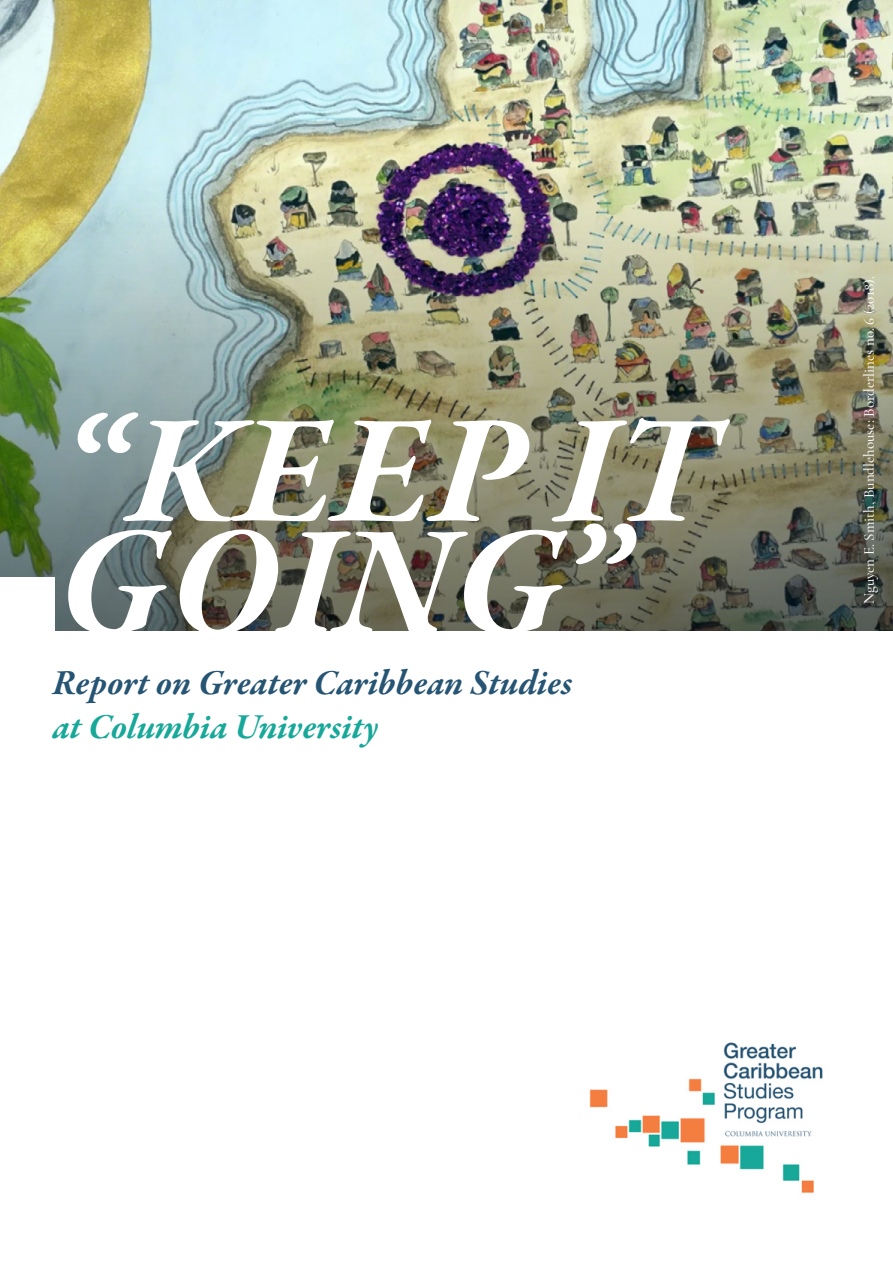
<style>
.page{position:relative;width:893px;height:1263px;background:#fff}
.page>*{position:absolute;margin:0;border:0;box-sizing:border-box;transform-origin:0 0}
.t1{font:italic 700 157.5px/111px "Garamond Premr Pro";color:#fff}
.t2{font:italic 700 36px "Garamond Premr Pro";color:#265473}
.t3{font:italic 700 36px "Garamond Premr Pro";letter-spacing:-.01em;color:#17a899}
.t4{font:500 15px "Cormorant Garamond";color:#fff}
</style>
<div class="page">
<img style="left:0;top:9px;width:893px;height:622px">
<img style="left:589px;top:1042px;width:234px;height:151px">
<div style="left:0;top:577px;width:54px;height:54px;background:#fff"></div>
<h1 class="t1" style="left:57px;top:424px;width:662px">“KEEP IT<br>GOING”</h1>
<h2 class="t2" style="left:52px;top:661px;width:521px">Report on Greater Caribbean Studies</h2>
<h2 class="t3" style="left:52px;top:704px;width:328px">at Columbia University</h2>
<p class="t4" style="left:860px;top:604px;width:329px;rotate:-90deg">Nguyen E. Smith, Bundlehouse: Borderlines no. 6 (2018).</p>
</div>
